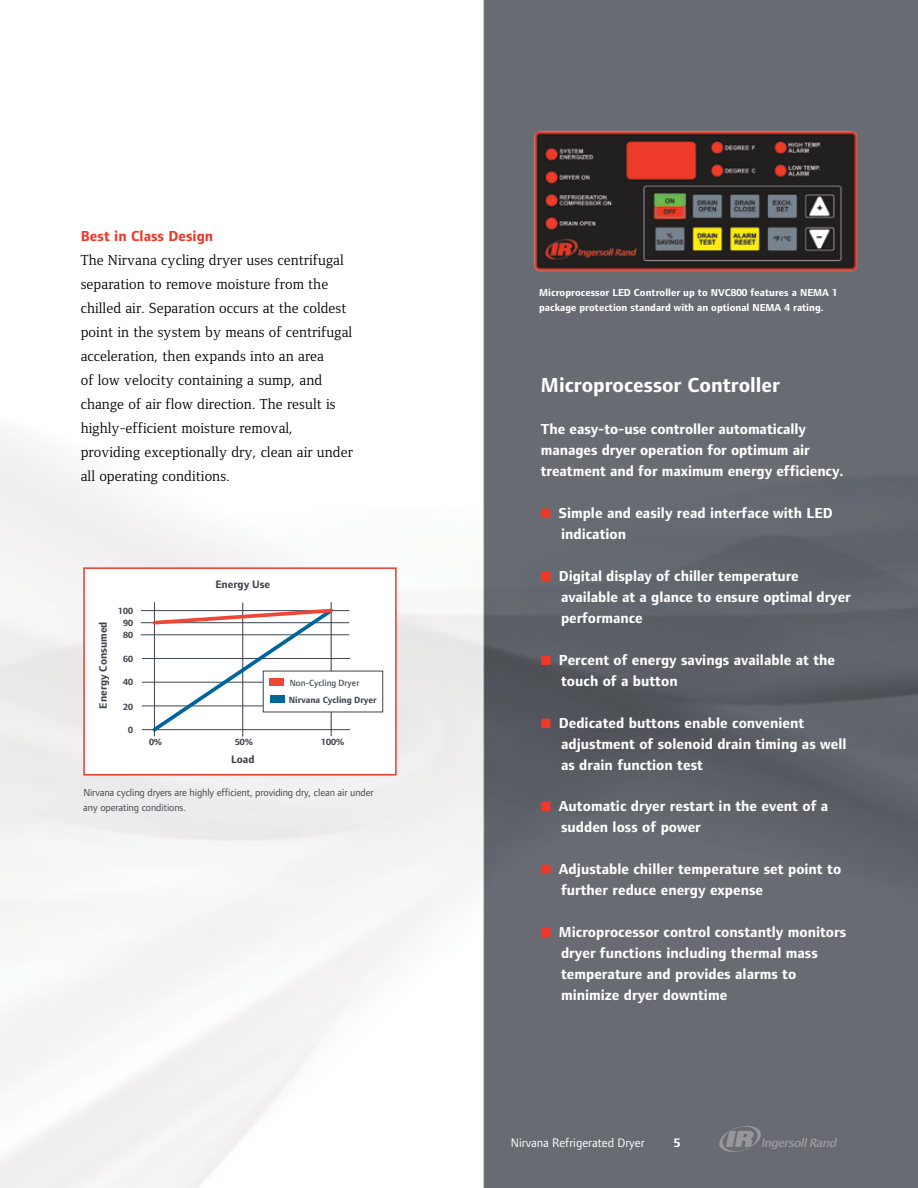
<style>
.page{position:relative;width:918px;height:1188px;background:#fff}
.page>*{position:absolute;margin:0;border:0;box-sizing:border-box;transform-origin:0 0}
.t1{font:700 21px "Foundry Form Sans";color:#fff}
.t2{font:700 15px/21px "Foundry Form Sans";color:#fff}
.t3{font:15px/24px "Foundry Form Serif";letter-spacing:.005em;color:#000}
.t4{font:700 15px "Foundry Form Sans";color:#ef3829}
.t5{font:12.75px "Foundry Form Sans";color:#fff}
.t6{font:700 12.75px "Foundry Form Sans";color:#fff}
.t7{font:700 11.1px "Foundry Form Sans";color:#3f454f}
.t8{font:700 10.5px/15px "Foundry Form Sans";color:#fff}
.t9{font:10.5px/15px "Foundry Form Sans";letter-spacing:-.01em;color:#3f454f}
.t10{font:700 9.3px "Foundry Form Sans";color:#3f454f}
.t11{font:500 9.3px "Foundry Form Sans";color:#3f454f}
.s1{color:#ef3829}
</style>
<div class="page">
<img style="left:0;top:0;width:918px;height:1188px">
<div style="left:84px;top:568px;width:312px;height:207px;background:#fff"></div>
<hr style="left:141px;top:622px;width:208px;height:1px;background:#3f454f">
<hr style="left:142px;top:729px;width:208px;height:1px;background:#3f454f">
<hr style="left:142px;top:705px;width:208px;height:1px;background:#3f454f">
<hr style="left:141px;top:634px;width:208px;height:1px;background:#3f454f">
<hr style="left:141px;top:610px;width:208px;height:1px;background:#3f454f">
<hr style="left:142px;top:682px;width:208px;height:1px;background:#3f454f">
<hr style="left:142px;top:658px;width:208px;height:1px;background:#3f454f">
<hr style="left:154px;top:602px;width:1px;height:134px;background:#3f454f">
<hr style="left:242px;top:603px;width:1px;height:134px;background:#3f454f">
<hr style="left:331px;top:602px;width:1px;height:134px;background:#3f454f">
<svg style="left:149px;top:605px;width:187px;height:130px"></svg>
<div style="left:263px;top:671px;width:120px;height:41px;background:#fff"></div>
<div style="left:270px;top:678px;width:14px;height:7px;background:#ef4638"></div>
<div style="left:270px;top:695px;width:15px;height:8px;background:#00649d"></div>
<div style="left:83px;top:567px;width:314px;height:209px;border:2px solid #ef3829"></div>
<img style="left:530px;top:128px;width:330px;height:145px">
<svg style="left:719px;top:1126px;width:118px;height:26px"></svg>
<p class="t4" style="left:81px;top:228px;width:134px">Best in Class Design</p>
<p class="t3" style="left:81px;top:248px;width:274px">The Nirvana cycling dryer uses centrifugal separation to remove moisture from the chilled air. Separation occurs at the coldest point in the system by means of centrifugal acceleration, then expands into an area<br>of low velocity containing a sump, and change of air flow direction. The result is highly-efficient moisture removal, providing exceptionally dry, clean air under all operating conditions.</p>
<p class="t7" style="left:97px;top:709px;width:89px;rotate:-90deg">Energy Consumed</p>
<p class="t10" style="left:118px;top:606px;width:16px">100</p>
<p class="t10" style="left:123px;top:618px;width:11px">90</p>
<p class="t10" style="left:123px;top:654px;width:11px">60</p>
<p class="t10" style="left:123px;top:630px;width:11px">80</p>
<p class="t10" style="left:123px;top:677px;width:11px">40</p>
<p class="t10" style="left:123px;top:701px;width:11px">20</p>
<p class="t10" style="left:128px;top:725px;width:6px">0</p>
<p class="t7" style="left:215px;top:578px;width:56px">Energy Use</p>
<p class="t11" style="left:290px;top:678px;width:71px">Non-Cycling Dryer</p>
<p class="t10" style="left:289px;top:694px;width:89px">Nirvana Cycling Dryer</p>
<p class="t10" style="left:149px;top:737px;width:15px">0%</p>
<p class="t10" style="left:235px;top:737px;width:20px">50%</p>
<p class="t10" style="left:321px;top:736px;width:25px">100%</p>
<p class="t7" style="left:231px;top:753px;width:25px">Load</p>
<p class="t9" style="left:83px;top:785px;width:292px">Nirvana cycling dryers are highly efficient, providing dry, clean air under any operating conditions.</p>
<p class="t8" style="left:539px;top:285px;width:300px">Microprocessor LED Controller up to NVC800 features a NEMA 1 package protection standard with an optional NEMA 4 rating.</p>
<h1 class="t1" style="left:541px;top:373px;width:241px">Microprocessor Controller</h1>
<p class="t2" style="left:541px;top:418px;width:304px">The easy-to-use controller automatically manages dryer operation for optimum air treatment and for maximum energy efficiency.</p>
<p class="t2" style="left:561px;top:502px;width:273px;text-indent:-20px"><span class="s1">■</span> Simple and easily read interface with LED indication</p>
<p class="t2" style="left:561px;top:565px;width:291px;text-indent:-20px"><span class="s1">■</span> Digital display of chiller temperature available at a glance to ensure optimal dryer performance</p>
<p class="t2" style="left:561px;top:649px;width:276px;text-indent:-20px"><span class="s1">■</span> Percent of energy savings available at the touch of a button</p>
<p class="t2" style="left:561px;top:712px;width:287px;text-indent:-20px"><span class="s1">■</span> Dedicated buttons enable convenient adjustment of solenoid drain timing as well as drain function test</p>
<p class="t2" style="left:561px;top:796px;width:269px;text-indent:-20px"><span class="s1">■</span> Automatic dryer restart in the event of a sudden loss of power</p>
<p class="t2" style="left:561px;top:859px;width:282px;text-indent:-20px"><span class="s1">■</span> Adjustable chiller temperature set point to further reduce energy expense</p>
<p class="t2" style="left:561px;top:922px;width:287px;text-indent:-20px"><span class="s1">■</span> Microprocessor control constantly monitors dryer functions including thermal mass temperature and provides alarms to minimize dryer downtime</p>
<p class="t5" style="left:511px;top:1135px;width:135px">Nirvana Refrigerated Dryer</p>
<p class="t6" style="left:674px;top:1135px;width:8px">5</p>
</div>
